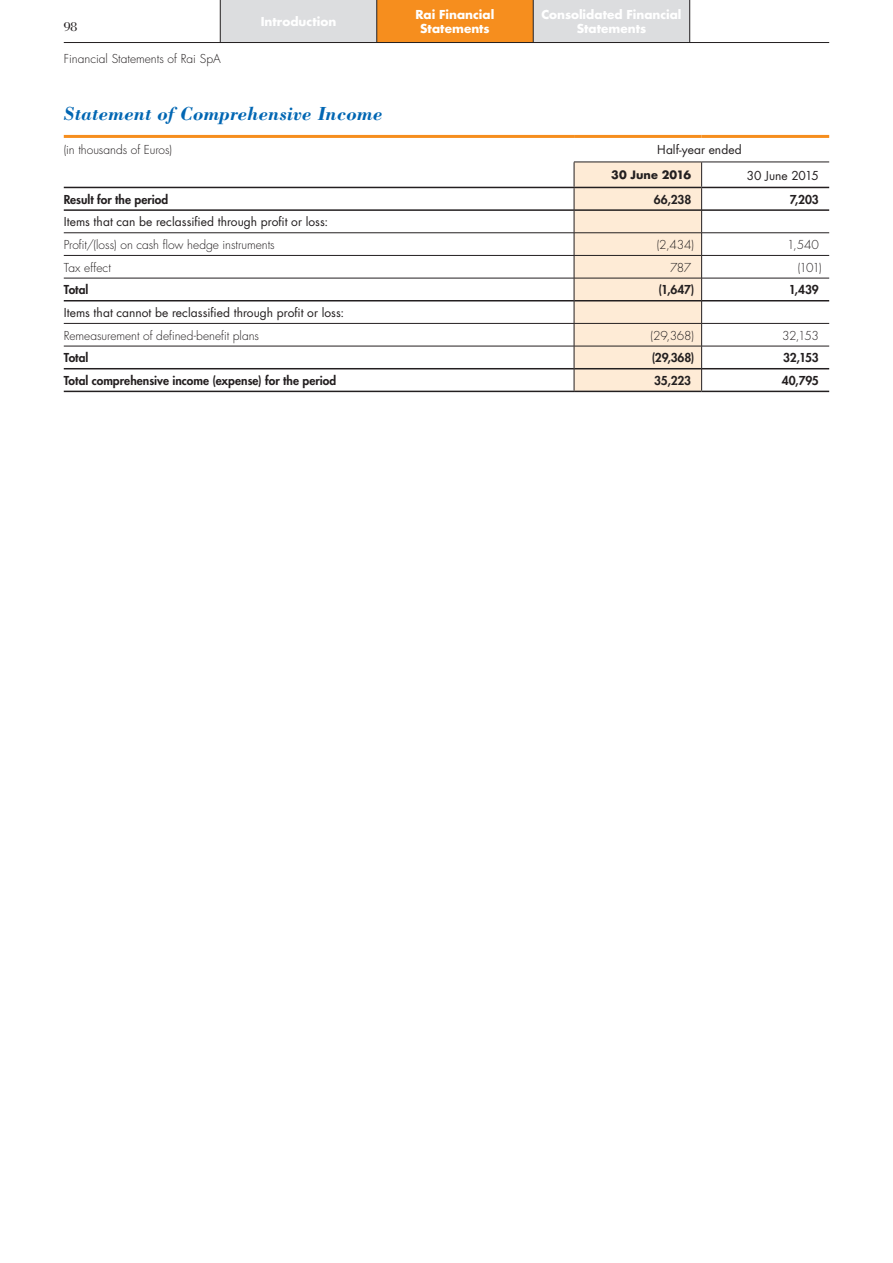
<style>
.page{position:relative;width:893px;height:1263px;background:#fff}
.page>*{position:absolute;margin:0;border:0;box-sizing:border-box;transform-origin:0 0}
.t1{font:italic 700 19.5px "Bodoni Std";letter-spacing:.005em;color:#0166b3}
.t2{font:13.5px "Bodoni Std";color:#231f20}
.t3{font:300 12px "Futura Std";color:#231f20}
.t4{font:800 12px "Futura Std";color:#231f20}
.t5{font:12px "Futura Std";letter-spacing:.005em;color:#231f20}
.t6{font:700 12px/14.4px "Futura Std";color:#fff;text-align:center}
.t7{font:700 11.25px "Futura Std";letter-spacing:.005em;color:#231f20}
</style>
<div class="page">
<div style="left:220px;top:0;width:157px;height:43px;background:#dcdddf"></div>
<div style="left:377px;top:0;width:156px;height:43px;background:#f68e1e"></div>
<div style="left:533px;top:0;width:157px;height:43px;background:#dcdddf"></div>
<hr style="left:64px;top:42px;width:765px;height:1px;background:#231f20">
<hr style="left:689px;top:0;width:1px;height:43px;background:#231f20">
<hr style="left:533px;top:0;width:1px;height:43px;background:#231f20">
<hr style="left:376px;top:0;width:1px;height:43px;background:#231f20">
<hr style="left:220px;top:0;width:1px;height:43px;background:#231f20">
<hr style="left:64px;top:232px;width:510px;height:1px;background:#231f20">
<hr style="left:702px;top:232px;width:127px;height:1px;background:#231f20">
<hr style="left:64px;top:255px;width:510px;height:1px;background:#231f20">
<hr style="left:702px;top:255px;width:127px;height:1px;background:#231f20">
<hr style="left:64px;top:323px;width:510px;height:1px;background:#231f20">
<hr style="left:702px;top:323px;width:127px;height:1px;background:#231f20">
<hr style="left:64px;top:300px;width:510px;height:1px;background:#231f20">
<hr style="left:702px;top:300px;width:127px;height:1px;background:#231f20">
<hr style="left:64px;top:209px;width:510px;height:2px;background:#231f20">
<hr style="left:702px;top:209px;width:127px;height:2px;background:#231f20">
<hr style="left:64px;top:135px;width:510px;height:3px;background:#f68e1e">
<hr style="left:64px;top:187px;width:510px;height:1px;background:#231f20">
<hr style="left:64px;top:278px;width:510px;height:1px;background:#231f20">
<hr style="left:702px;top:278px;width:127px;height:1px;background:#231f20">
<hr style="left:64px;top:346px;width:510px;height:1px;background:#231f20">
<hr style="left:702px;top:346px;width:127px;height:1px;background:#231f20">
<hr style="left:64px;top:368px;width:510px;height:1px;background:#231f20">
<hr style="left:702px;top:368px;width:127px;height:1px;background:#231f20">
<hr style="left:64px;top:391px;width:510px;height:1px;background:#231f20">
<hr style="left:702px;top:391px;width:127px;height:1px;background:#231f20">
<hr style="left:574px;top:135px;width:128px;height:3px;background:#f68e1e">
<hr style="left:702px;top:135px;width:127px;height:3px;background:#f68e1e">
<hr style="left:574px;top:391px;width:128px;height:1px;background:#231f20">
<hr style="left:702px;top:187px;width:127px;height:1px;background:#231f20">
<hr style="left:702px;top:162px;width:127px;height:1px;background:#231f20">
<svg style="left:574px;top:162px;width:128px;height:229px"></svg>
<p class="t2" style="left:64px;top:19px;width:15px">98</p>
<p class="t3" style="left:64px;top:51px;width:158px">Financial Statements of Rai SpA</p>
<p class="t6" style="left:261px;top:14px;width:77px">Introduction</p>
<p class="t6" style="left:541px;top:7px;width:142px">Consolidated Financial<br>Statements</p>
<p class="t6" style="left:416px;top:7px;width:80px">Rai Financial<br>Statements</p>
<h1 class="t1" style="left:64px;top:101px;width:320px">Statement of Comprehensive Income</h1>
<p class="t3" style="left:64px;top:142px;width:110px">(in thousands of Euros)</p>
<p class="t5" style="left:657px;top:142px;width:86px">Half-year ended</p>
<p class="t7" style="left:611px;top:167px;width:81px">30 June 2016</p>
<p class="t5" style="left:747px;top:168px;width:73px">30 June 2015</p>
<p class="t4" style="left:64px;top:192px;width:106px">Result for the period</p>
<p class="t4" style="left:654px;top:192px;width:39px">66,238</p>
<p class="t4" style="left:790px;top:192px;width:31px">7,203</p>
<p class="t5" style="left:64px;top:214px;width:266px">Items that can be reclassified through profit or loss:</p>
<p class="t3" style="left:64px;top:237px;width:212px">Profit/(loss) on cash flow hedge instruments</p>
<p class="t3" style="left:657px;top:237px;width:39px">(2,434)</p>
<p class="t3" style="left:787px;top:237px;width:33px">1,540</p>
<p class="t3" style="left:64px;top:260px;width:49px">Tax effect</p>
<p class="t3" style="left:670px;top:260px;width:23px">787</p>
<p class="t3" style="left:798px;top:260px;width:25px">(101)</p>
<p class="t4" style="left:64px;top:282px;width:26px">Total</p>
<p class="t4" style="left:659px;top:282px;width:37px">(1,647)</p>
<p class="t4" style="left:789px;top:282px;width:32px">1,439</p>
<p class="t5" style="left:64px;top:305px;width:282px">Items that cannot be reclassified through profit or loss:</p>
<p class="t3" style="left:64px;top:328px;width:197px">Remeasurement of defined-benefit plans</p>
<p class="t3" style="left:651px;top:328px;width:45px">(29,368)</p>
<p class="t3" style="left:782px;top:328px;width:38px">32,153</p>
<p class="t4" style="left:64px;top:350px;width:26px">Total</p>
<p class="t4" style="left:652px;top:350px;width:44px">(29,368)</p>
<p class="t4" style="left:783px;top:350px;width:37px">32,153</p>
<p class="t4" style="left:64px;top:373px;width:274px">Total comprehensive income (expense) for the period</p>
<p class="t4" style="left:654px;top:373px;width:38px">35,223</p>
<p class="t4" style="left:782px;top:373px;width:38px">40,795</p>
</div>
